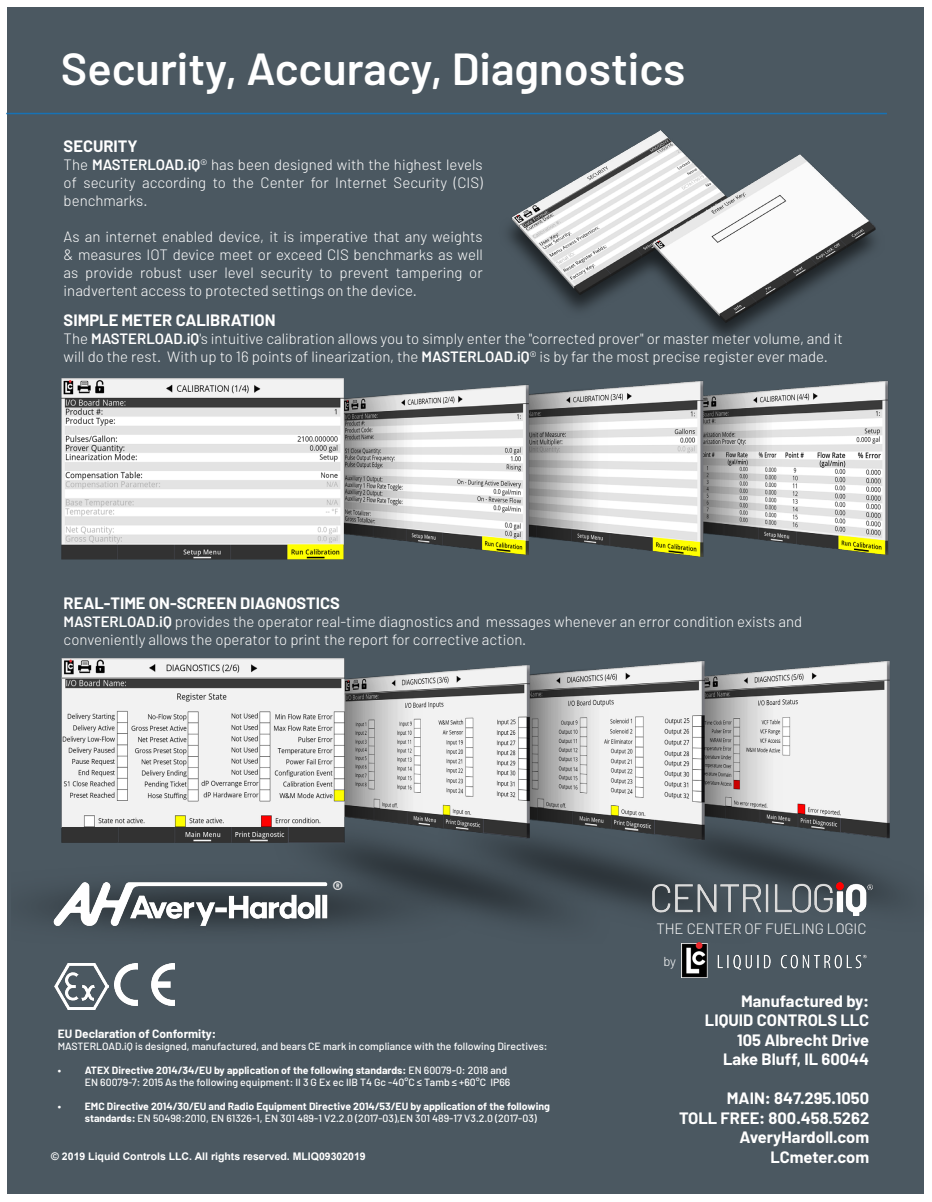
<style>
.page{position:relative;width:932px;height:1202px;background:#fff}
.page>*{position:absolute;margin:0;border:0;box-sizing:border-box;transform-origin:0 0}
.t1{font:600 45px "Barlow";color:#fff}
.t2{font:700 22.5px "Barlow";color:#fff}
.t3{font:700 16.5px/19.5px "Barlow";color:#fff;text-align:right}
.t4{font:300 15px/18px "Barlow";color:#fff}
.t5{font:300 13.05px "Barlow";color:#fff}
.t6{font:700 12px "Barlow";color:#fff}
.t7{font:500 10.5px/12px "Barlow";color:#fff;text-align:right}
.t8{font:700 10.5px/12px "Barlow";color:#fff}
.t9{font:700 10.5px "Arial";color:#fff}
.s1{font-weight:600}
.s2{font-weight:700}
.s3{font-weight:500}
</style>
<div class="page">
<div style="left:8px;top:8px;width:916px;height:1186px;background:#4b5861"></div>
<img style="left:681px;top:943px;width:186px;height:34px">
<img style="left:54px;top:963px;width:54px;height:46px">
<img style="left:114px;top:963px;width:61px;height:42px">
<img style="left:36px;top:659px;width:854px;height:284px">
<img style="left:61px;top:378px;width:827px;height:182px">
<img style="left:508px;top:130px;width:368px;height:208px">
<img style="left:643px;top:882px;width:255px;height:33px">
<hr style="left:6px;top:113px;width:880px;height:1px;background:#1772b5">
<img style="left:52px;top:883px;width:291px;height:42px">
<p class="t1" style="left:61px;top:41px;width:626px">Security, Accuracy, Diagnostics</p>
<p class="t3" style="left:64px;top:136px;width:76px">SECURITY</p>
<p class="t4" style="left:64px;top:155px;width:420px;text-align:justify">The <span class="s1">MASTERLOAD.iQ</span>® has been designed with the highest levels of security according to the Center for Internet Security (CIS) benchmarks.</p>
<p class="t4" style="left:64px;top:227px;width:420px;text-align:justify">As an internet enabled device, it is imperative that any weights &amp; measures IOT device meet or exceed CIS benchmarks as well as provide robust user level security to prevent tampering or inadvertent access to protected settings on the device.</p>
<p class="t3" style="left:64px;top:310px;width:213px">SIMPLE METER CALIBRATION</p>
<p class="t4" style="left:64px;top:329px;width:780px">The <span class="s1">MASTERLOAD.iQ</span>'s intuitive calibration allows you to simply enter the "corrected prover" or master meter volume, and it will do the rest. With up to 16 points of linearization, the <span class="s1">MASTERLOAD.iQ</span>® is by far the most precise register ever made.</p>
<p class="t3" style="left:64px;top:593px;width:278px">REAL-TIME ON-SCREEN DIAGNOSTICS</p>
<p class="t4" style="left:64px;top:612px;width:740px"><span class="s1">MASTERLOAD.iQ</span> provides the operator real-time diagnostics and messages whenever an error condition exists and conveniently allows the operator to print the report for corrective action.</p>
<p class="t2" style="left:333px;top:874px;width:12px">®</p>
<p class="t6" style="left:58px;top:1026px;width:160px">EU Declaration of Conformity:</p>
<p class="t7" style="left:58px;top:1040px;width:491px">MASTERLOAD.iQ is designed, manufactured, and bears CE mark in compliance with the following Directives:</p>
<p class="t7" style="left:58px;top:1064px;width:454px"><span class="s2">• ATEX Directive 2014/34/EU by application of the following standards:</span> EN 60079-0: 2018 and<br>EN 60079-7: 2015 As the following equipment: II 3 G Ex ec IIB T4 Gc -40°C ≤ Tamb ≤ +60°C IP66</p>
<p class="t8" style="left:85px;top:1100px;width:466px;text-indent:-27px">• EMC Directive 2014/30/EU and Radio Equipment Directive 2014/53/EU by application of the following standards: <span class="s3">EN 50498:2010, EN 61326-1, EN 301 489-1 V2.2.0 (2017-03),EN 301 489-17 V3.2.0 (2017-03)</span></p>
<p class="t4" style="left:656px;top:918px;width:212px">THE CENTER OF FUELING LOGIC</p>
<p class="t5" style="left:663px;top:953px;width:14px">by</p>
<p class="t3" style="left:741px;top:991px;width:129px">Manufactured by:</p>
<p class="t3" style="left:705px;top:1010px;width:166px">LIQUID CONTROLS LLC</p>
<p class="t3" style="left:737px;top:1030px;width:134px">105 Albrecht Drive</p>
<p class="t3" style="left:723px;top:1049px;width:148px">Lake Bluff, IL 60044</p>
<p class="t3" style="left:679px;top:1088px;width:192px">MAIN: 847.295.1050<br>TOLL FREE: 800.458.5262</p>
<p class="t3" style="left:739px;top:1127px;width:131px">AveryHardoll.com</p>
<p class="t9" style="left:51px;top:1148px;width:316px">© 2019 Liquid Controls LLC. All rights reserved. MLIQ09302019</p>
<p class="t3" style="left:770px;top:1147px;width:100px">LCmeter.com</p>
</div>
